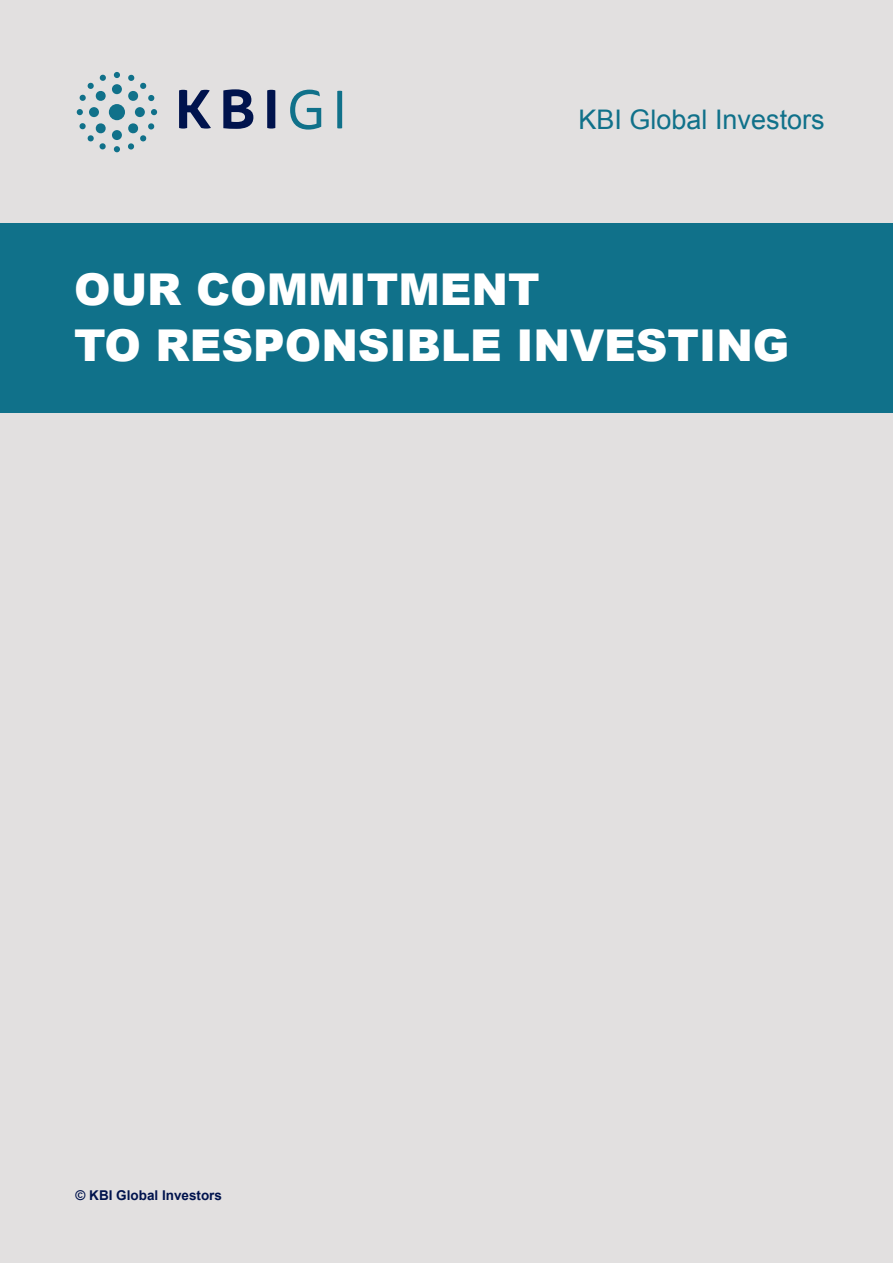
<style>
.page{position:relative;width:893px;height:1263px;background:#e2e0e0}
.page>*{position:absolute;margin:0;border:0;box-sizing:border-box;transform-origin:0 0}
.t1{font:900 43.95px/55.9px "Arial";color:#fff}
.t2{font:27px "Arial";color:#10718a}
.t3{font:700 13.5px "Arial";color:#00134d}
</style>
<div class="page">
<div style="left:0;top:223px;width:893px;height:190px;background:#10718a"></div>
<svg style="left:179px;top:90px;width:32px;height:39px"></svg>
<svg style="left:223px;top:89px;width:30px;height:40px"></svg>
<svg style="left:267px;top:90px;width:8px;height:39px"></svg>
<svg style="left:290px;top:90px;width:31px;height:40px"></svg>
<svg style="left:337px;top:91px;width:5px;height:37px"></svg>
<div style="left:109px;top:104px;width:16px;height:16px;background:#10718a;border-radius:50%"></div>
<div style="left:112px;top:84px;width:10px;height:10px;background:#10718a;border-radius:50%"></div>
<svg style="left:114px;top:72px;width:6px;height:6px"></svg>
<div style="left:112px;top:130px;width:10px;height:10px;background:#10718a;border-radius:50%"></div>
<svg style="left:114px;top:146px;width:6px;height:6px"></svg>
<div style="left:135px;top:107px;width:10px;height:10px;background:#10718a;border-radius:50%"></div>
<svg style="left:151px;top:109px;width:6px;height:6px"></svg>
<div style="left:89px;top:107px;width:10px;height:10px;background:#10718a;border-radius:50%"></div>
<svg style="left:77px;top:109px;width:6px;height:6px"></svg>
<svg style="left:128px;top:123px;width:27px;height:27px"></svg>
<svg style="left:79px;top:74px;width:27px;height:27px"></svg>
<svg style="left:128px;top:74px;width:27px;height:28px"></svg>
<svg style="left:79px;top:123px;width:27px;height:27px"></svg>
<p class="t2" style="left:579px;top:102px;width:248px">KBI Global Investors</p>
<p class="t1" style="left:74px;top:260px;width:717px">OUR COMMITMENT<br>TO RESPONSIBLE INVESTING</p>
<p class="t3" style="left:76px;top:1186px;width:148px">© KBI Global Investors</p>
</div>
